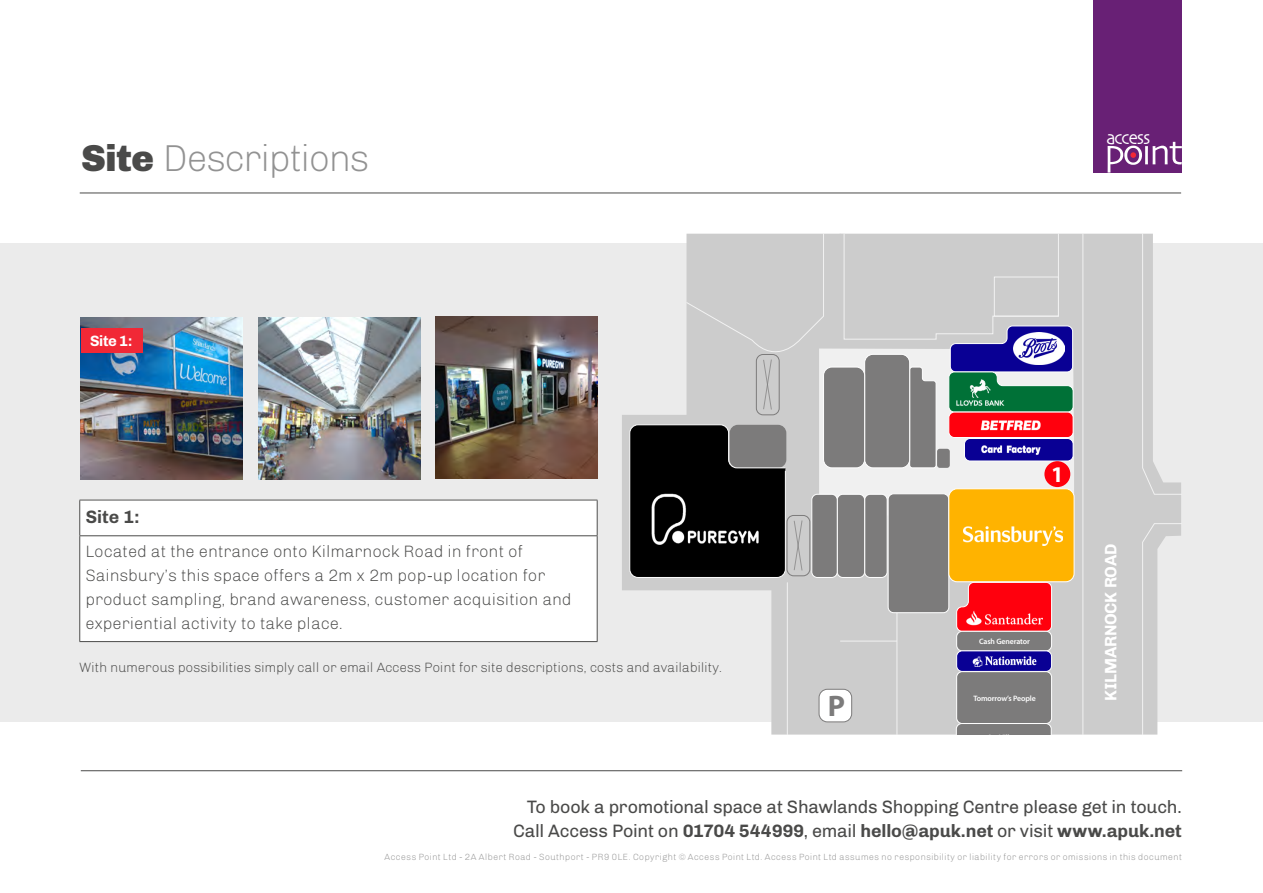
<style>
.page{position:relative;width:1263px;height:893px;background:#fff}
.page>*{position:absolute;margin:0;border:0;box-sizing:border-box;transform-origin:0 0}
.HEADING{font:300 37.5px "Chivo";letter-spacing:-.04em;color:#929292}
.t1{font:700 29.7px "Myriad Pro";color:#7c7b7b}
.t2{font:700 22.5px "Myriad Pro";color:#fff}
.t3{font:19.65px "Skia";letter-spacing:-.06em;color:#fff;scale:.91 1}
.SUB_HEADING{font:700 18px "Chivo";letter-spacing:-.01em;color:#4a4a49}
.t4{font:18px "Chivo";letter-spacing:-.015em;color:#4a4a49}
.t5{font:700 16.65px "Chivo";letter-spacing:-.015em;color:#fff}
.t6{font:300 16.5px/24px "Chivo";color:#4a4a49}
.t7{font:700 15px "Chivo";color:#fff}
.t8{font:300 13.5px "Chivo";letter-spacing:-.01em;color:#4a4a49}
.SUB_HEADING-2{font:300 9px "Chivo";letter-spacing:.03em;color:#929292}
.t9{font:600 7.8px "Myriad Pro";letter-spacing:-.015em;color:#fff}
.s1{font-weight:900;color:#4a4a49}
.s2{font-weight:400}
</style>
<div class="page">
<div style="left:0;top:243px;width:1263px;height:479px;background:#ebebeb"></div>
<hr style="left:81px;top:770px;width:1101px;height:1px;background:#4a4a49">
<svg style="left:622px;top:234px;width:559px;height:501px;fill:#ccc"></svg>
<hr style="left:1082px;top:234px;width:1px;height:501px;background:#f2f2f2">
<svg style="left:1141px;top:234px;width:40px;height:261px"></svg>
<svg style="left:1141px;top:523px;width:40px;height:212px"></svg>
<hr style="left:896px;top:613px;width:1px;height:122px;background:#f2f2f2">
<hr style="left:840px;top:641px;width:57px;height:1px;background:#f2f2f2">
<hr style="left:787px;top:582px;width:1px;height:153px;background:#f2f2f2">
<div style="left:957px;top:631px;width:94px;height:20px;background:#7c7b7b;border-radius:6px"></div>
<div style="left:956px;top:631px;width:96px;height:20px;border:1px solid #fff;border-radius:6px"></div>
<div style="left:957px;top:651px;width:94px;height:20px;background:#090094;border-radius:6px"></div>
<div style="left:956px;top:650px;width:96px;height:22px;border:1px solid #fff;border-radius:6px"></div>
<div style="left:957px;top:672px;width:94px;height:51px;background:#7c7b7b;border-radius:6px"></div>
<div style="left:956px;top:671px;width:96px;height:53px;border:1px solid #fff;border-radius:6px"></div>
<svg style="left:956px;top:723px;width:96px;height:12px"></svg>
<svg style="left:629px;top:234px;width:445px;height:398px"></svg>
<img style="left:651px;top:493px;width:109px;height:52px">
<img style="left:1013px;top:333px;width:52px;height:31px">
<img style="left:956px;top:379px;width:48px;height:27px">
<img style="left:980px;top:417px;width:62px;height:15px">
<img style="left:973px;top:442px;width:76px;height:15px">
<img style="left:963px;top:527px;width:100px;height:19px">
<img style="left:966px;top:610px;width:77px;height:16px">
<div style="left:1044px;top:461px;width:26px;height:26px;background:#ff000d;border-radius:50%"></div>
<img style="left:972px;top:656px;width:65px;height:11px">
<div style="left:819px;top:689px;width:33px;height:33px;background:#fff;border-radius:8px"></div>
<div style="left:818px;top:689px;width:34px;height:33px;border:1px solid #7c7b7b;border-radius:8px"></div>
<img style="left:81px;top:318px;width:162px;height:162px">
<img style="left:258px;top:318px;width:162px;height:162px">
<img style="left:436px;top:317px;width:162px;height:162px">
<div style="left:81px;top:329px;width:62px;height:24px;background:#f12836"></div>
<hr style="left:80px;top:193px;width:1101px;height:1px;background:#4a4a49">
<div style="left:1093px;top:0;width:89px;height:172px;background:#682075"></div>
<svg style="left:1107px;top:142px;width:74px;height:30px"></svg>
<div style="left:79px;top:500px;width:519px;height:142px;background:#fff"></div>
<hr style="left:79px;top:500px;width:519px;height:1px;background:#4a4a49">
<hr style="left:79px;top:500px;width:1px;height:35px;background:#4a4a49">
<hr style="left:597px;top:500px;width:1px;height:35px;background:#4a4a49">
<hr style="left:79px;top:535px;width:519px;height:1px;background:#4a4a49">
<hr style="left:79px;top:536px;width:1px;height:105px;background:#4a4a49">
<hr style="left:597px;top:536px;width:1px;height:105px;background:#4a4a49">
<hr style="left:79px;top:641px;width:519px;height:1px;background:#4a4a49">
<p class="HEADING" style="left:81px;top:136px;width:290px"><span class="s1">Site</span> Descriptions</p>
<p class="t7" style="left:90px;top:332px;width:43px">Site 1:</p>
<p class="SUB_HEADING" style="left:86px;top:506px;width:55px">Site 1:</p>
<p class="t6" style="left:86px;top:540px;width:488px">Located at the entrance onto Kilmarnock Road in front of Sainsbury’s this space offers a 2m x 2m pop-up location for product sampling, brand awareness, customer acquisition and experiential activity to take place.</p>
<p class="t8" style="left:79px;top:659px;width:645px">With numerous possibilities simply call or email Access Point for site descriptions, costs and availability.</p>
<p class="t1" style="left:828px;top:687px;width:19px">P</p>
<p class="t3" style="left:1106px;top:126px;width:50px">access</p>
<p class="t2" style="left:1051px;top:459px;width:14px">1</p>
<p class="t9" style="left:979px;top:636px;width:52px">Cash Generator</p>
<p class="t9" style="left:973px;top:694px;width:64px">Tomorrow’s People</p>
<p class="t5" style="left:1101px;top:701px;width:159px;rotate:-90deg">KILMARNOCK ROAD</p>
<p class="t4" style="left:527px;top:796px;width:656px">To book a promotional space at Shawlands Shopping Centre please get in touch.</p>
<p class="SUB_HEADING" style="left:513px;top:820px;width:670px"><span class="s2">Call Access Point on</span> 01704 544999<span class="s2">, email</span> hello@apuk.net <span class="s2">or visit</span> www.apuk.net</p>
<p class="SUB_HEADING-2" style="left:385px;top:852px;width:799px">Access Point Ltd - 2A Albert Road - Southport - PR9 0LE. Copyright © Access Point Ltd. Access Point Ltd assumes no responsibility or liability for errors or omissions in this document</p>
</div>
